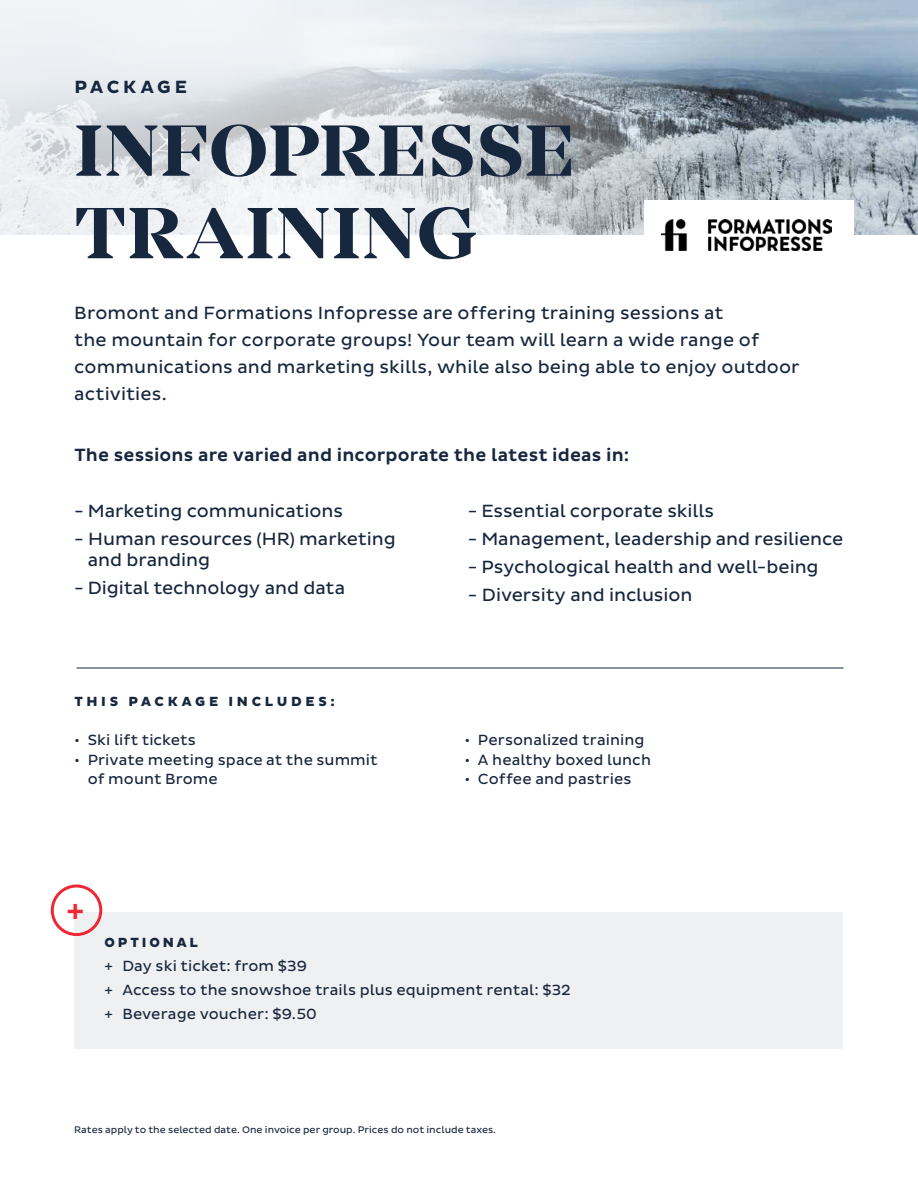
<style>
.page{position:relative;width:918px;height:1188px;background:#fff}
.page>*{position:absolute;margin:0;border:0;box-sizing:border-box;transform-origin:0 0}
.t1{font:700 75px/82.5px "Mirador";letter-spacing:.025em;color:#17273e}
.t2{font:500 31.5px "Pluto Sans";color:#ee2737}
.t3{font:18px/27px "Pluto Sans";color:#17273e}
.t4{font:500 18px "Pluto Sans";letter-spacing:.01em;color:#17273e}
.t5{font:700 18px "Pluto Sans";letter-spacing:.2em;color:#17273e}
.t6{font:15px/24px "Pluto Sans";letter-spacing:.005em;color:#17273e}
.t7{font:800 13.5px "Pluto Sans";letter-spacing:.265em;color:#17273e}
.t8{font:800 13.5px "Pluto Sans";letter-spacing:.215em;color:#17273e}
.t9{font:9.75px "Pluto Sans";color:#17273e}
</style>
<div class="page">
<img style="left:807px;top:0;width:111px;height:234px">
<div style="left:75px;top:912px;width:768px;height:137px;background:#eff0f1"></div>
<div style="left:51px;top:885px;width:51px;height:51px;border:3px solid #ee2737;border-radius:50%"></div>
<hr style="left:77px;top:668px;width:766px;height:1px;background:#17273e">
<svg style="left:0;top:0;width:807px;height:235px"></svg>
<div style="left:645px;top:200px;width:209px;height:71px;background:#fff"></div>
<img style="left:662px;top:220px;width:170px;height:30px">
<p class="t5" style="left:74px;top:77px;width:114px">PACKAGE</p>
<h1 class="t1" style="left:75px;top:111px;width:501px">INFOPRESSE<br>TRAINING</h1>
<p class="t3" style="left:74px;top:300px;width:727px">Bromont and Formations Infopresse are offering training sessions at<br>the mountain for corporate groups! Your team will learn a wide range of communications and marketing skills, while also being able to enjoy outdoor activities.</p>
<p class="t4" style="left:75px;top:445px;width:556px">The sessions are varied and incorporate the latest ideas in:</p>
<p class="t3" style="left:74px;top:498px;width:270px">- Marketing communications</p>
<p class="t3" style="left:88px;top:529px;width:310px;line-height:21px;text-indent:-14px">- Human resources (HR) marketing and branding</p>
<p class="t3" style="left:74px;top:575px;width:272px">- Digital technology and data</p>
<p class="t3" style="left:468px;top:498px;width:248px">- Essential corporate skills</p>
<p class="t3" style="left:468px;top:526px;width:377px">- Management, leadership and resilience</p>
<p class="t3" style="left:468px;top:554px;width:352px">- Psychological health and well-being</p>
<p class="t3" style="left:468px;top:581px;width:226px">- Diversity and inclusion</p>
<p class="t7" style="left:74px;top:694px;width:262px">THIS PACKAGE INCLUDES:</p>
<p class="t6" style="left:74px;top:729px;width:123px">• Ski lift tickets</p>
<p class="t6" style="left:88px;top:750px;width:291px;line-height:19.5px;text-indent:-14px">• Private meeting space at the summit of mount Brome</p>
<h2 class="t2" style="left:67px;top:892px;width:19px">+</h2>
<p class="t6" style="left:464px;top:729px;width:181px">• Personalized training</p>
<p class="t6" style="left:464px;top:748px;width:188px">• A healthy boxed lunch</p>
<p class="t6" style="left:464px;top:768px;width:168px">• Coffee and pastries</p>
<p class="t8" style="left:104px;top:935px;width:95px">OPTIONAL</p>
<p class="t6" style="left:104px;top:954px;width:468px">+ Day ski ticket: from $39<br>+ Access to the snowshoe trails plus equipment rental: $32 + Beverage voucher: $9.50</p>
<p class="t9" style="left:74px;top:1124px;width:423px">Rates apply to the selected date. One invoice per group. Prices do not include taxes.</p>
</div>
